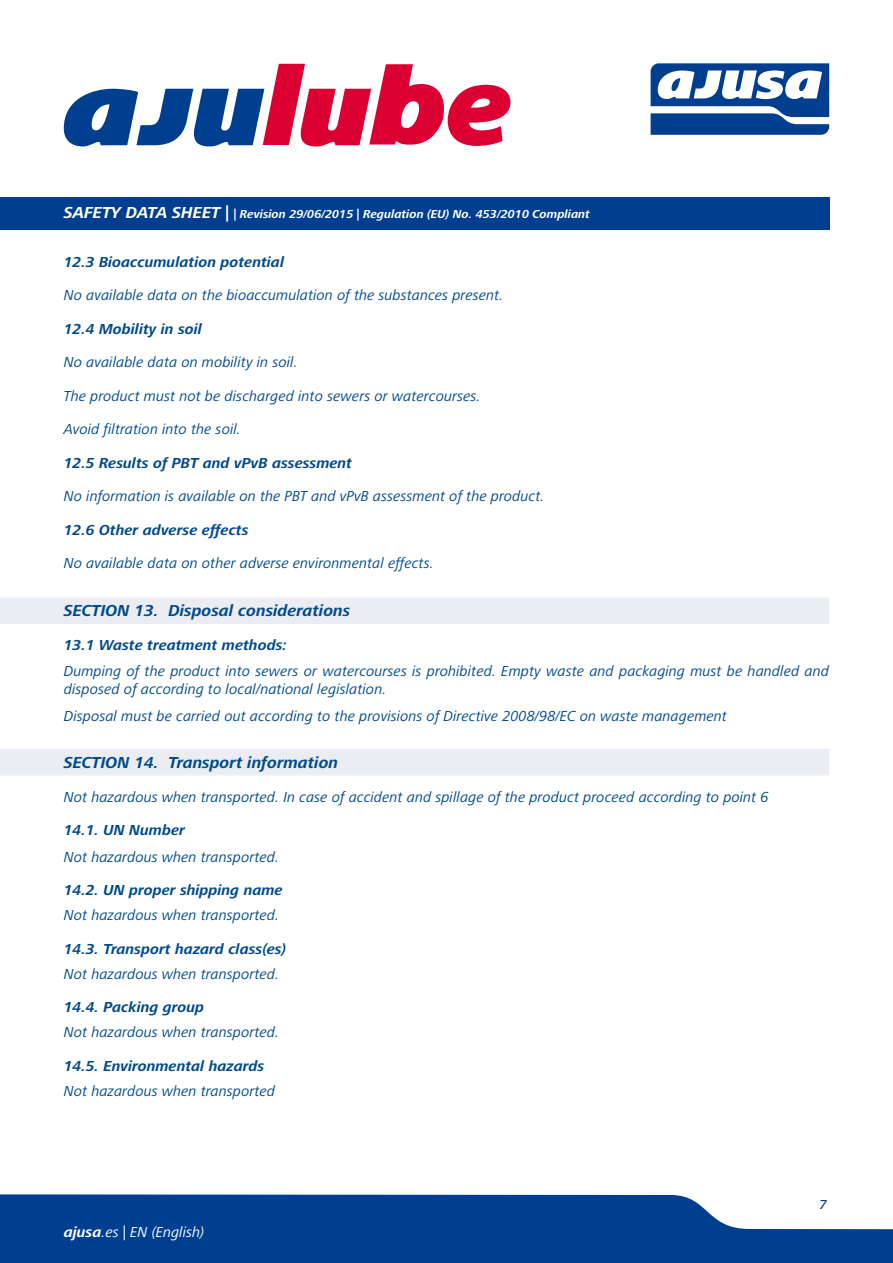
<style>
.page{position:relative;width:893px;height:1263px;background:#fff}
.page>*{position:absolute;margin:0;border:0;box-sizing:border-box;transform-origin:0 0}
.t1{font:italic 700 16.5px "Frutiger Next LT";color:#004a8c}
.t2{font:italic 15px/18px "Frutiger Next LT";color:#004a8c}
.t3{font:italic 700 15px "Frutiger Next LT";color:#004a8c}
.t4{font:italic 15px "Frutiger Next LT";color:#fff}
.t5{font:italic 500 13.5px "Frutiger Next LT";color:#003f90}
.t6{font:italic 700 12px "Frutiger Next LT";color:#fff}
.s1{font-size:16.5px}
.s2{font-weight:700}
</style>
<div class="page">
<svg style="left:0;top:1194px;width:893px;height:69px;background:#1c549c"></svg>
<div style="left:0;top:197px;width:829px;height:33px;background:#003f90"></div>
<svg style="left:651px;top:63px;width:178px;height:72px"></svg>
<svg style="left:64px;top:64px;width:446px;height:82px"></svg>
<div style="left:0;top:597px;width:829px;height:27px;background:#ebedf2"></div>
<div style="left:0;top:749px;width:829px;height:26px;background:#ebedf2"></div>
<p class="t6" style="left:64px;top:208px;width:528px"><span class="s1">SAFETY DATA SHEET |</span> | Revision 29/06/2015 | Regulation (EU) No. 453/2010 Compliant</p>
<p class="t3" style="left:64px;top:253px;width:222px">12.3 Bioaccumulation potential</p>
<p class="t2" style="left:64px;top:286px;width:441px">No available data on the bioaccumulation of the substances present.</p>
<p class="t3" style="left:64px;top:320px;width:140px">12.4 Mobility in soil</p>
<p class="t2" style="left:64px;top:353px;width:235px">No available data on mobility in soil.</p>
<p class="t2" style="left:64px;top:387px;width:418px">The product must not be discharged into sewers or watercourses.</p>
<p class="t2" style="left:64px;top:420px;width:179px">Avoid filtration into the soil.</p>
<p class="t3" style="left:64px;top:454px;width:290px">12.5 Results of PBT and vPvB assessment</p>
<p class="t2" style="left:64px;top:487px;width:482px">No information is available on the PBT and vPvB assessment of the product.</p>
<p class="t3" style="left:64px;top:521px;width:186px">12.6 Other adverse effects</p>
<p class="t2" style="left:64px;top:554px;width:372px">No available data on other adverse environmental effects.</p>
<p class="t1" style="left:64px;top:601px;width:288px">SECTION 13. Disposal considerations</p>
<p class="t3" style="left:64px;top:636px;width:225px">13.1 Waste treatment methods:</p>
<p class="t2" style="left:64px;top:662px;width:767px">Dumping of the product into sewers or watercourses is prohibited. Empty waste and packaging must be handled and disposed of according to local/national legislation.</p>
<p class="t2" style="left:64px;top:707px;width:665px">Disposal must be carried out according to the provisions of Directive 2008/98/EC on waste management</p>
<p class="t1" style="left:64px;top:754px;width:276px">SECTION 14. Transport information</p>
<p class="t2" style="left:64px;top:788px;width:706px">Not hazardous when transported. In case of accident and spillage of the product proceed according to point 6</p>
<p class="t3" style="left:64px;top:822px;width:123px">14.1. UN Number</p>
<p class="t2" style="left:64px;top:848px;width:217px">Not hazardous when transported.</p>
<p class="t3" style="left:64px;top:882px;width:220px">14.2. UN proper shipping name</p>
<p class="t2" style="left:64px;top:906px;width:217px">Not hazardous when transported.</p>
<p class="t3" style="left:64px;top:940px;width:224px">14.3. Transport hazard class(es)</p>
<p class="t2" style="left:64px;top:965px;width:217px">Not hazardous when transported.</p>
<p class="t3" style="left:64px;top:999px;width:142px">14.4. Packing group</p>
<p class="t2" style="left:64px;top:1023px;width:217px">Not hazardous when transported.</p>
<p class="t3" style="left:64px;top:1057px;width:202px">14.5. Environmental hazards</p>
<p class="t2" style="left:64px;top:1082px;width:213px">Not hazardous when transported</p>
<p class="t4" style="left:64px;top:1223px;width:142px"><span class="s2">ajusa</span>.es | EN (English)</p>
<p class="t5" style="left:820px;top:1197px;width:9px">7</p>
</div>
